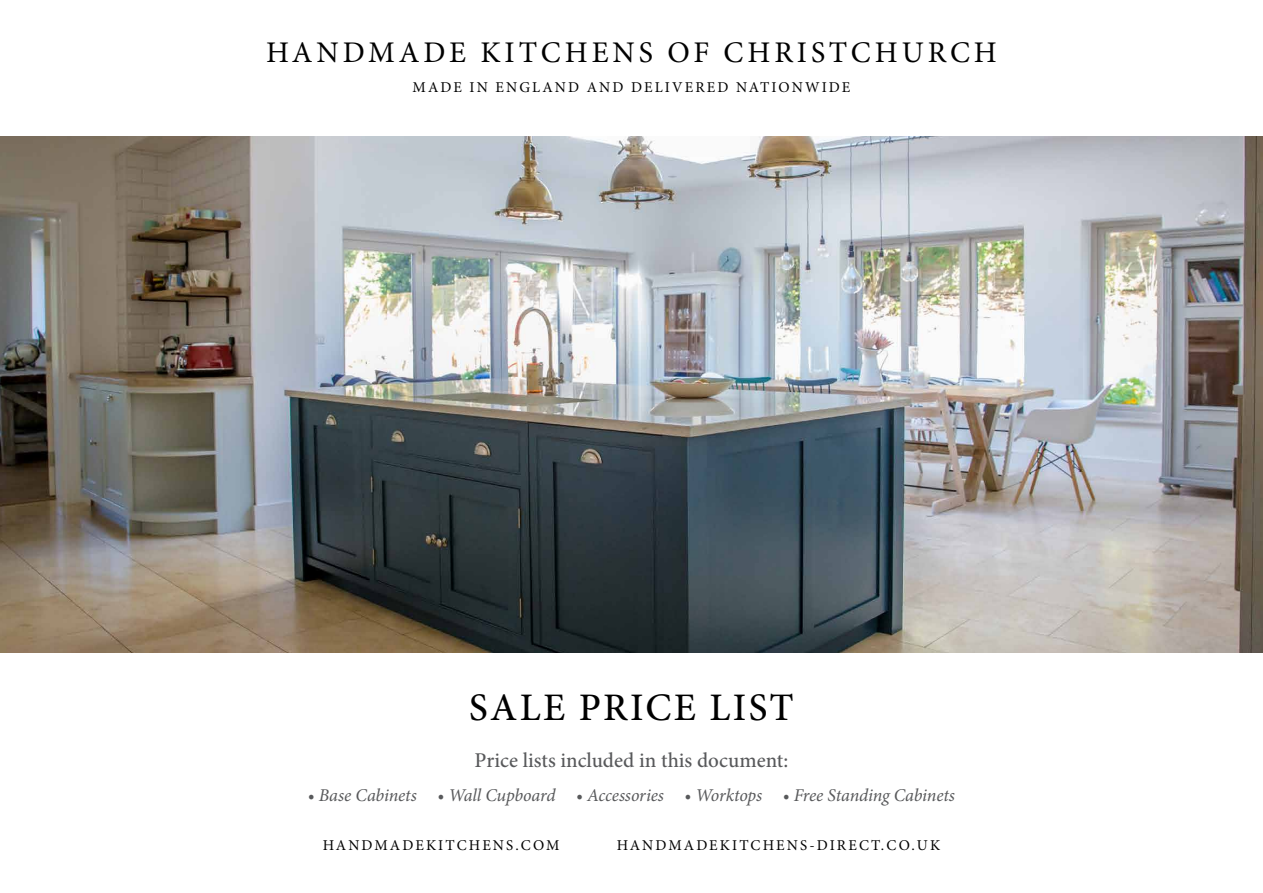
<style>
.page{position:relative;width:1263px;height:893px;background:#fff}
.page>*{position:absolute;margin:0;border:0;box-sizing:border-box;transform-origin:0 0}
.t1{font:500 39px "Minion Pro";letter-spacing:.06em;color:#000}
.t2{font:30px "Minion Pro";letter-spacing:.13em;color:#000}
.t3{font:500 21px "Minion Pro";color:#58595b}
.t4{font:italic 18px "Minion Pro";letter-spacing:-.01em;color:#58595b}
.t5{font:15px "Minion Pro";letter-spacing:.14em;color:#000}
</style>
<div class="page">
<img style="left:0;top:137px;width:1263px;height:515px">
<h2 class="t2" style="left:266px;top:33px;width:732px">HANDMADE KITCHENS OF CHRISTCHURCH</h2>
<p class="t5" style="left:412px;top:78px;width:439px">MADE IN ENGLAND AND DELIVERED NATIONWIDE</p>
<h1 class="t1" style="left:469px;top:681px;width:326px">SALE PRICE LIST</h1>
<h3 class="t3" style="left:475px;top:746px;width:315px">Price lists included in this document:</h3>
<p class="t4" style="left:308px;top:783px;width:649px">• Base Cabinets • Wall Cupboard • Accessories • Worktops • Free Standing Cabinets</p>
<p class="t5" style="left:323px;top:836px;width:238px">HANDMADEKITCHENS.COM</p>
<p class="t5" style="left:617px;top:836px;width:325px">HANDMADEKITCHENS-DIRECT.CO.UK</p>
</div>
